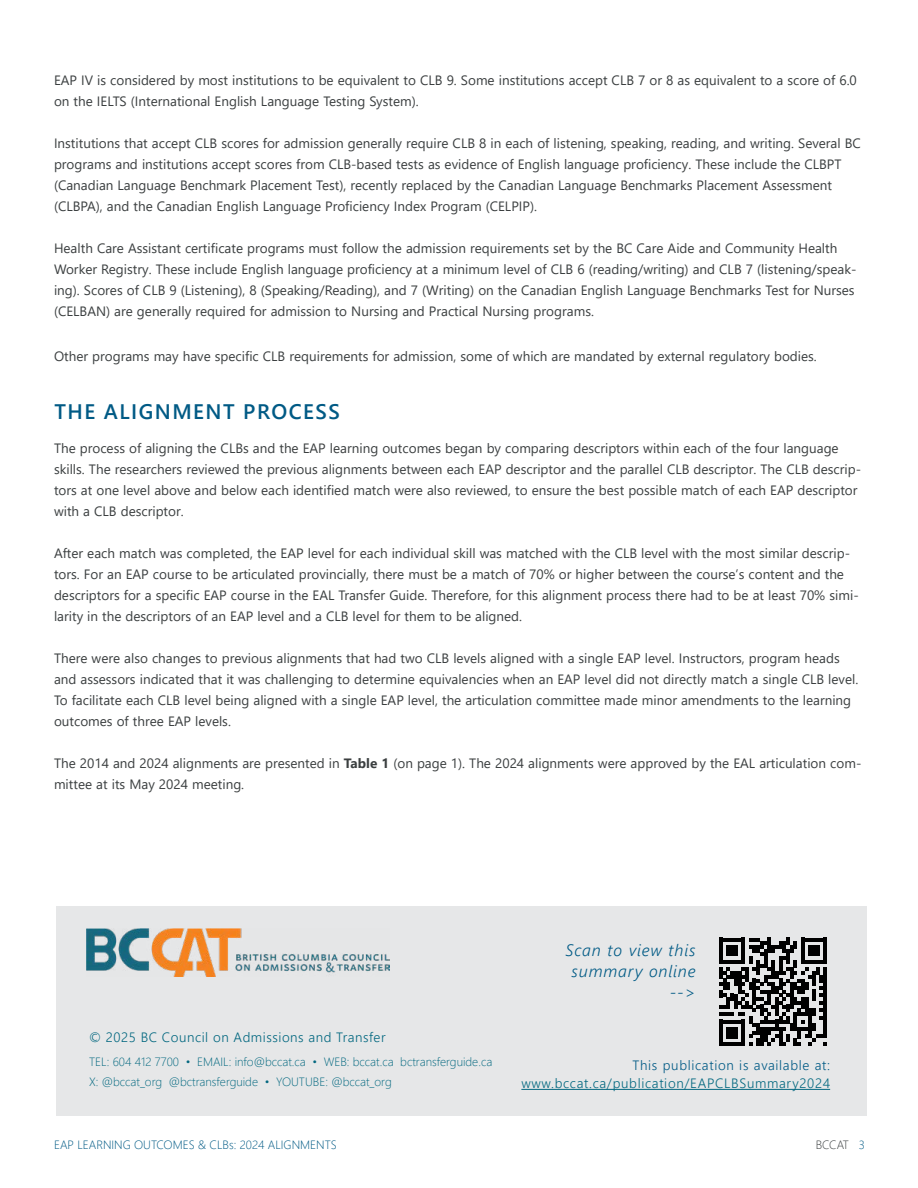
<style>
.page{position:relative;width:918px;height:1188px;background:#fff}
.page>*{position:absolute;margin:0;border:0;box-sizing:border-box;transform-origin:0 0}
.t1{font:600 21px "Segoe UI";letter-spacing:.07em;color:#005a85}
.t2{font:italic 300 16.5px/21px "Segoe UI";letter-spacing:.05em;color:#005a85;text-align:right}
.t3{font:13.5px/21px "Segoe UI";color:#3b3f40}
.t4{font:300 13.5px "Segoe UI";letter-spacing:.05em;color:#036880}
.t5{font:300 13.5px "Segoe UI";letter-spacing:.05em;color:#005a85}
.t6{font:300 12px/20.2px "Segoe UI";color:#036880}
.t7{font:300 12px "Segoe UI";color:#005a85}
.t8{font:300 12px "Segoe UI";letter-spacing:-.02em;color:#3b3f40}
.s1{font-weight:700}
.s2{color:#005a85}
</style>
<div class="page">
<div style="left:56px;top:906px;width:810px;height:210px;background:#e6e7e8"></div>
<img style="left:86px;top:929px;width:304px;height:47px">
<svg style="left:719px;top:938px;width:108px;height:108px"></svg>
<hr style="left:521px;top:1089px;width:309px;height:1px;background:#036880">
<p class="t3" style="left:54px;top:68px;width:804px">EAP IV is considered by most institutions to be equivalent to CLB 9. Some institutions accept CLB 7 or 8 as equivalent to a score of 6.0 on the IELTS (International English Language Testing System).</p>
<p class="t3" style="left:54px;top:131px;width:808px">Institutions that accept CLB scores for admission generally require CLB 8 in each of listening, speaking, reading, and writing. Several BC programs and institutions accept scores from CLB-based tests as evidence of English language proficiency. These include the CLBPT (Canadian Language Benchmark Placement Test), recently replaced by the Canadian Language Benchmarks Placement Assessment (CLBPA), and the Canadian English Language Proficiency Index Program (CELPIP).</p>
<p class="t3" style="left:54px;top:236px;width:804px">Health Care Assistant certificate programs must follow the admission requirements set by the BC Care Aide and Community Health Worker Registry. These include English language proficiency at a minimum level of CLB 6 (reading/writing) and CLB 7 (listening/speak&shy;ing). Scores of CLB 9 (Listening), 8 (Speaking/Reading), and 7 (Writing) on the Canadian English Language Benchmarks Test for Nurses (CELBAN) are generally required for admission to Nursing and Practical Nursing programs.</p>
<p class="t3" style="left:54px;top:344px;width:764px">Other programs may have specific CLB requirements for admission, some of which are mandated by external regulatory bodies.</p>
<h1 class="t1" style="left:54px;top:391px;width:287px">THE ALIGNMENT PROCESS</h1>
<p class="t3" style="left:54px;top:437px;width:809px">The process of aligning the CLBs and the EAP learning outcomes began by comparing descriptors within each of the four language skills. The researchers reviewed the previous alignments between each EAP descriptor and the parallel CLB descriptor. The CLB descrip&shy;tors at one level above and below each identified match were also reviewed, to ensure the best possible match of each EAP descriptor with a CLB descriptor.</p>
<p class="t3" style="left:54px;top:542px;width:806px">After each match was completed, the EAP level for each individual skill was matched with the CLB level with the most similar descrip&shy;tors. For an EAP course to be articulated provincially, there must be a match of 70% or higher between the course’s content and the descriptors for a specific EAP course in the EAL Transfer Guide. Therefore, for this alignment process there had to be at least 70% simi&shy;larity in the descriptors of an EAP level and a CLB level for them to be aligned.</p>
<p class="t3" style="left:54px;top:647px;width:806px">There were also changes to previous alignments that had two CLB levels aligned with a single EAP level. Instructors, program heads and assessors indicated that it was challenging to determine equivalencies when an EAP level did not directly match a single CLB level.<br>To facilitate each CLB level being aligned with a single EAP level, the articulation committee made minor amendments to the learning outcomes of three EAP levels.</p>
<p class="t3" style="left:54px;top:752px;width:809px">The 2014 and 2024 alignments are presented in <span class="s1">Table 1</span> (on page 1). The 2024 alignments were approved by the EAL articulation com&shy;mittee at its May 2024 meeting.</p>
<p class="t4" style="left:89px;top:1025px;width:298px">© 2025 BC Council on Admissions and Transfer</p>
<p class="t6" style="left:89px;top:1050px;width:405px">TEL: 604 412 7700 • EMAIL: info@bccat.ca • WEB: bccat.ca bctransferguide.ca<br>X: @bccat_org @bctransferguide • YOUTUBE: @bccat_org</p>
<p class="t2" style="left:565px;top:937px;width:132px">Scan to view this summary online --&gt;</p>
<p class="t5" style="left:632px;top:1053px;width:199px">This publication is available at:</p>
<p class="t4" style="left:521px;top:1071px;width:310px">www.bccat.ca/publication/EAPCLBSummary2024</p>
<p class="t7" style="left:54px;top:1134px;width:284px">EAP LEARNING OUTCOMES &amp; CLBs: 2024 ALIGNMENTS</p>
<p class="t8" style="left:816px;top:1134px;width:51px">BCCAT <span class="s2">3</span></p>
</div>
